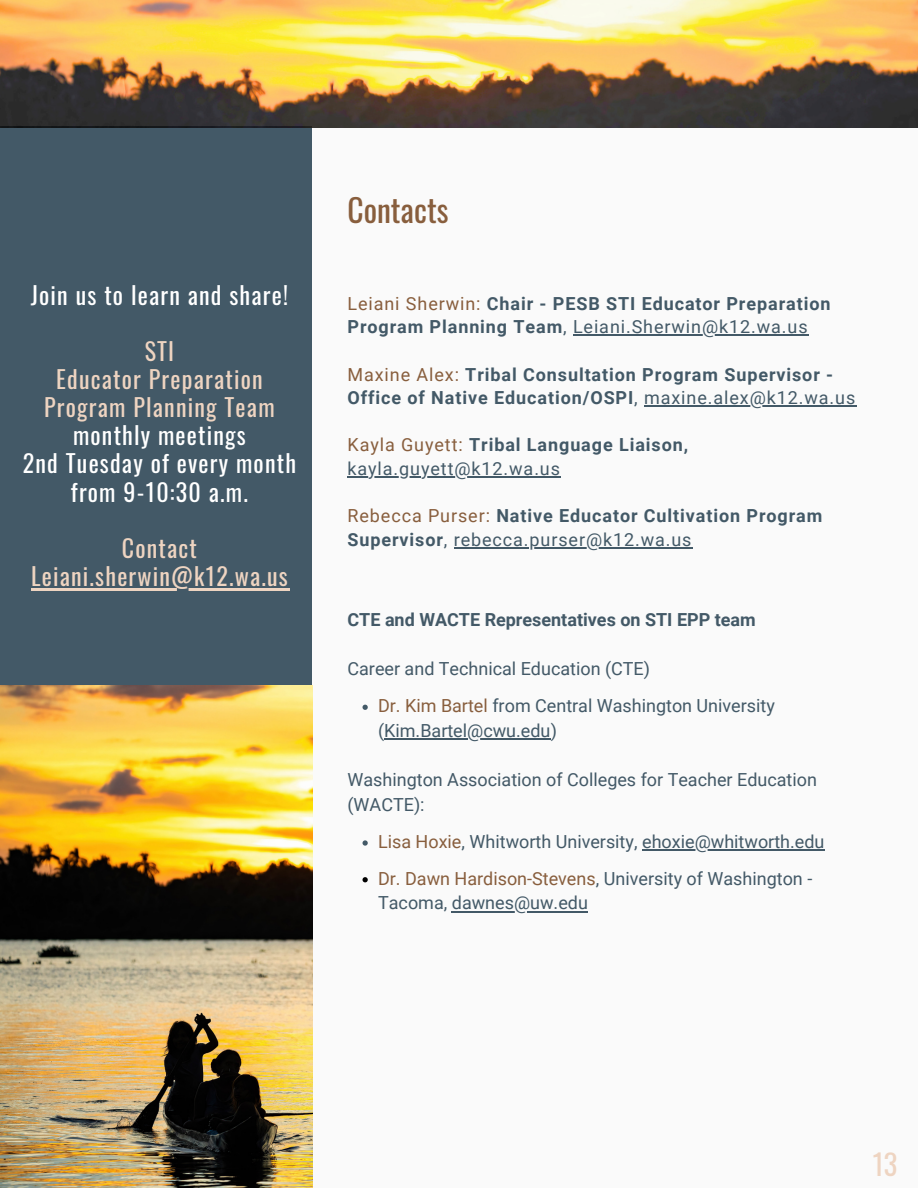
<style>
.page{position:relative;width:918px;height:1188px;background:#fafafa}
.page>*{position:absolute;margin:0;border:0;box-sizing:border-box;transform-origin:0 0}
.t1{font:31.5px "Oswald";color:#885e3d}
.t2{font:28.5px "Oswald";color:#eed4c1}
.t3{font:24px/28.2px "Oswald";letter-spacing:.05em;color:#fff;text-align:center}
.t4{font:24px/28.2px "Oswald";letter-spacing:.05em;color:#eed4c1;text-align:center}
.t5{font:700 18px/23.7px "Roboto";letter-spacing:.05em;color:#435967}
.t6{font:18px/36.8px "Roboto";color:#435967}
.t7{font:700 18px "Roboto";color:#435967}
.s1{font-weight:400;color:#885e3d}
.s2{font-weight:400}
.s3{color:#885e3d}
</style>
<div class="page">
<div style="left:0;top:127px;width:312px;height:559px;background:#435967"></div>
<img style="left:0;top:0;width:918px;height:127px">
<hr style="left:31px;top:588px;width:258px;height:2px;background:#eed4c1">
<img style="left:0;top:686px;width:312px;height:502px">
<hr style="left:573px;top:334px;width:236px;height:2px;background:#435967">
<hr style="left:644px;top:405px;width:212px;height:1px;background:#435967">
<hr style="left:348px;top:476px;width:213px;height:1px;background:#435967">
<hr style="left:454px;top:547px;width:239px;height:1px;background:#435967">
<svg style="left:363px;top:705px;width:5px;height:5px"></svg>
<hr style="left:384px;top:738px;width:167px;height:2px;background:#435967">
<svg style="left:363px;top:840px;width:5px;height:6px"></svg>
<hr style="left:642px;top:849px;width:183px;height:2px;background:#435967">
<svg style="left:363px;top:877px;width:5px;height:5px"></svg>
<hr style="left:452px;top:911px;width:136px;height:1px;background:#435967">
<h3 class="t3" style="left:31px;top:280px;width:259px">Join us to learn and share!</h3>
<h3 class="t4" style="left:44px;top:336px;width:232px">STI<br>Educator Preparation<br>Program Planning Team</h3>
<h3 class="t3" style="left:23px;top:420px;width:275px">monthly meetings<br>2nd Tuesday of every month from 9-10:30 a.m.</h3>
<h3 class="t4" style="left:31px;top:533px;width:258px">Contact<br>Leiani.sherwin@k12.wa.us</h3>
<h1 class="t1" style="left:348px;top:185px;width:102px">Contacts</h1>
<p class="t5" style="left:348px;top:292px;width:484px"><span class="s1">Leiani Sherwin:</span> Chair - PESB STI Educator Preparation<br>Program Planning Team<span class="s2">, Leiani.Sherwin@k12.wa.us</span></p>
<p class="t5" style="left:348px;top:363px;width:509px"><span class="s1">Maxine Alex:</span> Tribal Consultation Program Supervisor -<br>Office of Native Education/OSPI<span class="s2">, maxine.alex@k12.wa.us</span></p>
<p class="t5" style="left:348px;top:433px;width:342px"><span class="s1">Kayla Guyett:</span> Tribal Language Liaison, <span class="s2">kayla.guyett@k12.wa.us</span></p>
<p class="t5" style="left:348px;top:504px;width:476px"><span class="s1">Rebecca Purser:</span> Native Educator Cultivation Program<br>Supervisor<span class="s2">, rebecca.purser@k12.wa.us</span></p>
<p class="t7" style="left:348px;top:609px;width:410px">CTE and WACTE Representatives on STI EPP team</p>
<p class="t6" style="left:378px;top:651px;width:398px;text-indent:-31px">Career and Technical Education (CTE)<br><span class="s3">Dr. Kim Bartel</span> from Central Washington University</p>
<p class="t6" style="left:378px;top:712px;width:180px">(Kim.Bartel@cwu.edu)</p>
<p class="t6" style="left:348px;top:768px;width:471px;line-height:24.8px">Washington Association of Colleges for Teacher Education (WACTE):</p>
<p class="t6" style="left:378px;top:823px;width:448px"><span class="s3">Lisa Hoxie</span>, Whitworth University, ehoxie@whitworth.edu<br><span class="s3">Dr. Dawn Hardison-Stevens</span>, University of Washington -</p>
<p class="t6" style="left:378px;top:885px;width:211px">Tacoma, dawnes@uw.edu</p>
<h2 class="t2" style="left:873px;top:1142px;width:26px">13</h2>
</div>
